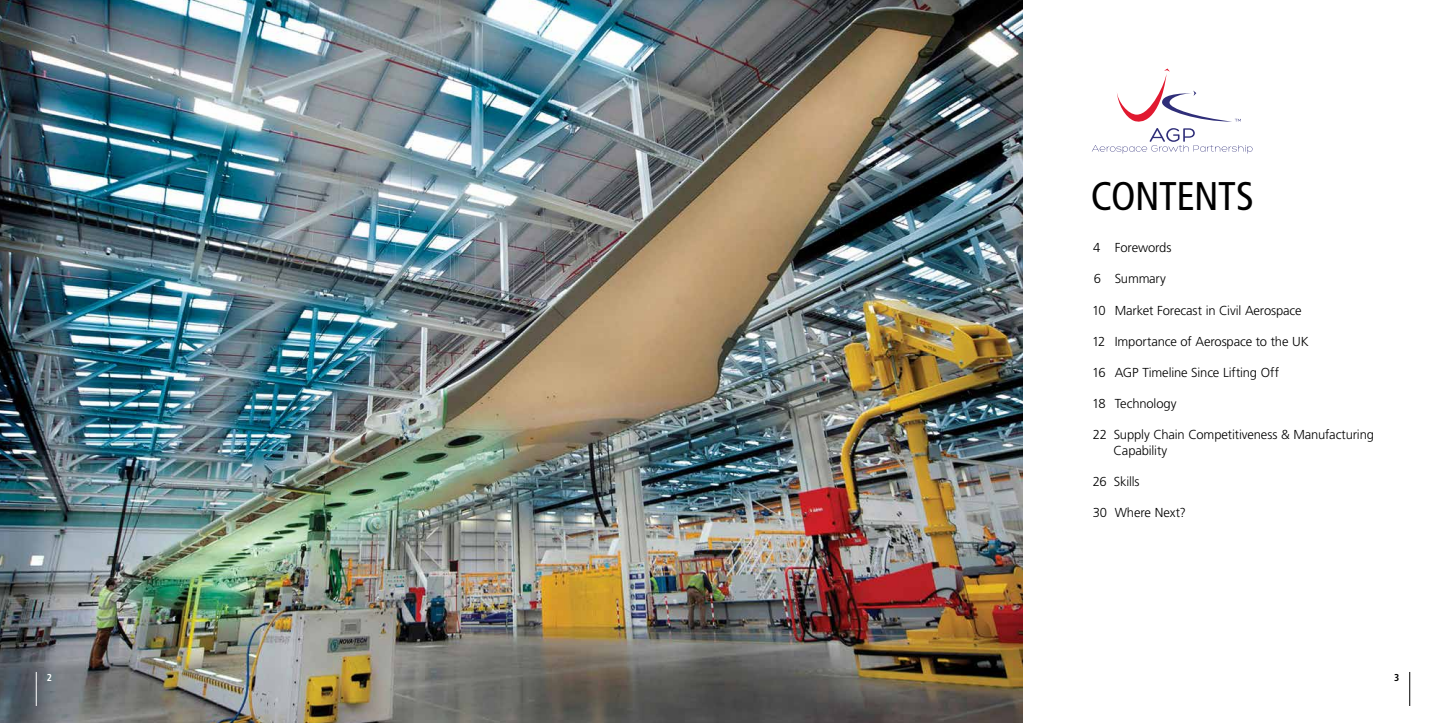
<style>
.page{position:relative;width:1446px;height:723px;background:#fff}
.page>*{position:absolute;margin:0;border:0;box-sizing:border-box;transform-origin:0 0}
.t1{font:condensed 40px "Frutiger LT Std";color:#000}
.t2{font:300 13px/15.6px "Frutiger LT Std";letter-spacing:-.01em;color:#000}
.t3{font:700 condensed 10px "Frutiger LT Std";color:#fff}
.t4{font:700 condensed 10px "Frutiger LT Std";color:#000}
</style>
<div class="page">
<img style="left:0;top:0;width:714px;height:723px">
<svg style="left:1091px;top:69px;width:161px;height:85px"></svg>
<img style="left:714px;top:0;width:308px;height:723px">
<hr style="left:1409px;top:672px;width:1px;height:34px;background:#000">
<hr style="left:36px;top:672px;width:1px;height:34px;background:#fff">
<h1 class="t1" style="left:1091px;top:173px;width:65px">CONTENT</h1>
<h1 class="t1" style="left:1236px;top:173px;width:19px">s</h1>
<p class="t2" style="left:1093px;top:240px;width:80px">4 Forewords</p>
<p class="t2" style="left:1094px;top:271px;width:74px">6 Summary</p>
<p class="t2" style="left:1092px;top:302px;width:211px">10 Market Forecast in Civil Aerospace</p>
<p class="t2" style="left:1092px;top:334px;width:218px">12 Importance of Aerospace to the UK</p>
<p class="t2" style="left:1092px;top:365px;width:189px">16 AGP Timeline Since Lifting Off</p>
<p class="t2" style="left:1092px;top:396px;width:86px">18 Technology</p>
<p class="t2" style="left:1113px;top:427px;width:262px;text-indent:-21px">22 Supply Chain Competitiveness &amp; Manufacturing<br>Capability</p>
<p class="t2" style="left:1093px;top:474px;width:48px">26 Skills</p>
<p class="t2" style="left:1093px;top:505px;width:95px">30 Where Next?</p>
<p class="t3" style="left:47px;top:671px;width:7px">2</p>
<p class="t4" style="left:1394px;top:671px;width:7px">3</p>
</div>
